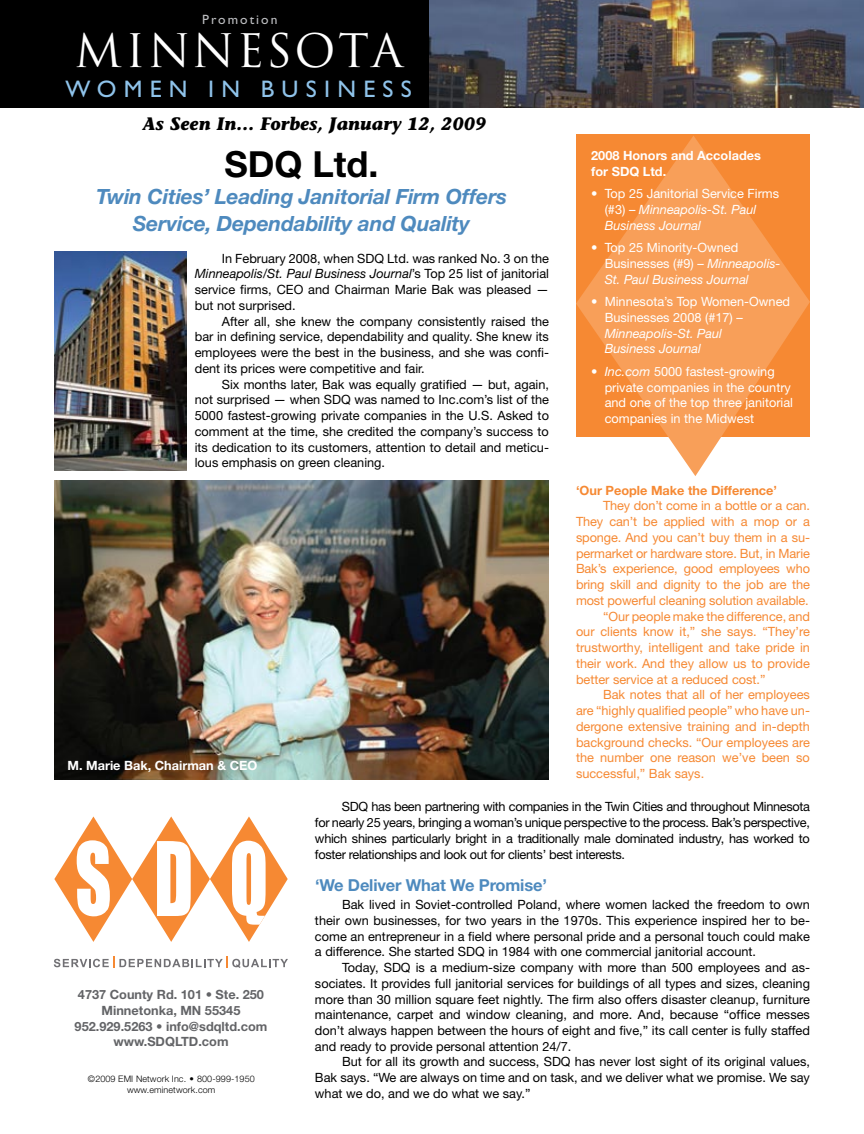
<style>
.page{position:relative;width:864px;height:1134px;background:#fff}
.page>*{position:absolute;margin:0;border:0;box-sizing:border-box;transform-origin:0 0}
.t1{font:45px "Trajan";letter-spacing:.05em;color:#fff}
.t2{font:700 36px "Helvetica Neue";color:#000}
.t3{font:24px "Gill Sans";letter-spacing:.3em;color:#8fc3ea}
.t4{font:italic 700 21px/27px "Helvetica Neue";letter-spacing:-.01em;color:#4e8abe;text-align:center}
.t5{font:italic 700 18px "Stone Informal";color:#000}
.t6{font:700 16.5px "Helvetica Neue";letter-spacing:-.01em;color:#4e8abe}
.t7{font:13.5px "Gill Sans";letter-spacing:.15em;color:#bcbdc0}
.t8{font:12.75px/15.8px "Helvetica Neue";color:#000;text-align:justify}
.t9{font:12.75px "Helvetica Neue";color:#f68933}
.t10{font:12.75px/15.8px "Helvetica Neue";color:#fff}
.t11{font:italic 12.75px/15.8px "Helvetica Neue";color:#fff}
.t12{font:700 12.75px/15.8px "Helvetica Neue";color:#636467;text-align:center}
.t13{font:700 12.75px/15.8px "Helvetica Neue";color:#fff}
.t14{font:700 12.75px "Helvetica Neue";color:#f68933}
.t15{font:300 9px/10.8px "Helvetica Neue";letter-spacing:.01em;color:#000;text-align:center}
.s1{font-style:italic}
.s2{font-style:normal}
</style>
<div class="page">
<div style="left:0;top:0;width:430px;height:108px;background:#000"></div>
<img style="left:430px;top:0;width:434px;height:108px">
<svg style="left:54px;top:956px;width:234px;height:12px"></svg>
<svg style="left:54px;top:816px;width:234px;height:126px"></svg>
<img style="left:54px;top:251px;width:132px;height:219px">
<img style="left:55px;top:481px;width:494px;height:298px">
<svg style="left:576px;top:136px;width:234px;height:340px;background:#f79f5a"></svg>
<p class="t7" style="left:202px;top:11px;width:77px">Promotion</p>
<h1 class="t1" style="left:74px;top:24px;width:330px">MINNESOTA</h1>
<h3 class="t3" style="left:66px;top:76px;width:348px">WOMEN IN BUSINESS</h3>
<h3 class="t5" style="left:143px;top:113px;width:345px">As Seen In… Forbes, January 12, 2009</h3>
<h2 class="t2" style="left:224px;top:142px;width:156px">SDQ Ltd.</h2>
<h3 class="t4" style="left:96px;top:182px;width:412px">Twin Cities’ Leading Janitorial Firm Offers<br>Service, Dependability and Quality</h3>
<p class="t8" style="left:195px;top:250px;width:356px;text-indent:27px">In February 2008, when SDQ Ltd. was ranked No. 3 on the <span class="s1">Minneapolis/St. Paul Business Journal</span>’s Top 25 list of janitorial service firms, CEO and Chairman Marie Bak was pleased — but not surprised.</p>
<p class="t8" style="left:195px;top:313px;width:356px;text-indent:27px">After all, she knew the company consistently raised the bar in defining service, dependability and quality. She knew its employees were the best in the business, and she was confi&shy;dent its prices were competitive and fair.</p>
<p class="t8" style="left:195px;top:376px;width:356px;text-indent:27px">Six months later, Bak was equally gratified — but, again, not surprised — when SDQ was named to Inc.com’s list of the 5000 fastest-growing private companies in the U.S. Asked to comment at the time, she credited the company’s success to its dedication to its customers, attention to detail and meticu&shy;lous emphasis on green cleaning.</p>
<p class="t13" style="left:68px;top:757px;width:191px">M. Marie Bak, Chairman &amp; CEO</p>
<p class="t13" style="left:591px;top:147px;width:171px">2008 Honors and Accolades for SDQ Ltd.</p>
<p class="t11" style="left:605px;top:185px;width:176px;text-indent:-14px"><span class="s2">• Top 25 Janitorial Service Firms (#3) –</span> Minneapolis-St. Paul<br>Business Journal</p>
<p class="t10" style="left:605px;top:239px;width:177px;text-indent:-14px">• Top 25 Minority-Owned<br>Businesses (#9) – <span class="s1">Minneapolis-<br>St. Paul Business Journal</span></p>
<p class="t10" style="left:605px;top:293px;width:187px;text-indent:-14px">• Minnesota’s Top Women-Owned<br>Businesses 2008 (#17) –</p>
<p class="t11" style="left:605px;top:325px;width:119px">Minneapolis-St. Paul<br>Business Journal</p>
<p class="t10" style="left:605px;top:363px;width:190px;text-indent:-14px"><span class="s1">• Inc.com</span> 5000 fastest-growing private companies in the country and one of the top three janitorial companies in the Midwest</p>
<p class="t14" style="left:576px;top:482px;width:203px">‘Our People Make the Difference’</p>
<p class="t9" style="left:603px;top:498px;width:209px">They don’t come in a bottle or a can.</p>
<p class="t9" style="left:576px;top:514px;width:236px">They can’t be applied with a mop or a</p>
<p class="t9" style="left:576px;top:530px;width:235px">sponge. And you can’t buy them in a su-</p>
<p class="t9" style="left:576px;top:546px;width:235px">permarket or hardware store. But, in Marie</p>
<p class="t9" style="left:576px;top:561px;width:235px">Bak’s experience, good employees who</p>
<p class="t9" style="left:576px;top:577px;width:235px">bring skill and dignity to the job are the</p>
<p class="t9" style="left:576px;top:593px;width:234px">most powerful cleaning solution available.</p>
<p class="t9" style="left:603px;top:609px;width:209px">“Our people make the difference, and</p>
<p class="t9" style="left:576px;top:624px;width:236px">our clients know it,” she says. “They’re</p>
<p class="t9" style="left:576px;top:640px;width:235px">trustworthy, intelligent and take pride in</p>
<p class="t9" style="left:576px;top:656px;width:236px">their work. And they allow us to provide</p>
<p class="t9" style="left:576px;top:672px;width:191px">better service at a reduced cost.”</p>
<p class="t9" style="left:603px;top:687px;width:209px">Bak notes that all of her employees</p>
<p class="t9" style="left:576px;top:703px;width:235px">are “highly qualified people” who have un-</p>
<p class="t9" style="left:576px;top:719px;width:235px">dergone extensive training and in-depth</p>
<p class="t9" style="left:576px;top:735px;width:235px">background checks. “Our employees are</p>
<p class="t9" style="left:576px;top:750px;width:235px">the number one reason we’ve been so</p>
<p class="t9" style="left:576px;top:766px;width:130px">successful,” Bak says.</p>
<p class="t12" style="left:75px;top:986px;width:194px">4737 County Rd. 101 • Ste. 250<br>Minnetonka, MN 55345<br>952.929.5263 • info@sdqltd.com www.SDQLTD.com</p>
<p class="t15" style="left:88px;top:1073px;width:169px">©2009 EMI Network Inc. • 800-999-1950 www.eminetwork.com</p>
<p class="t8" style="left:315px;top:799px;width:497px;text-indent:27px">SDQ has been partnering with companies in the Twin Cities and throughout Minnesota for nearly 25 years, bringing a woman’s unique perspective to the process. Bak’s perspective, which shines particularly bright in a traditionally male dominated industry, has worked to foster relationships and look out for clients’ best interests.</p>
<p class="t6" style="left:315px;top:875px;width:234px">‘We Deliver What We Promise’</p>
<p class="t8" style="left:315px;top:896px;width:497px;text-indent:27px">Bak lived in Soviet-controlled Poland, where women lacked the freedom to own their own businesses, for two years in the 1970s. This experience inspired her to be&shy;come an entrepreneur in a field where personal pride and a personal touch could make a difference. She started SDQ in 1984 with one commercial janitorial account.</p>
<p class="t8" style="left:315px;top:959px;width:497px;text-indent:27px">Today, SDQ is a medium-size company with more than 500 employees and as&shy;sociates. It provides full janitorial services for buildings of all types and sizes, cleaning more than 30 million square feet nightly. The firm also offers disaster cleanup, furniture maintenance, carpet and window cleaning, and more. And, because “office messes don’t always happen between the hours of eight and five,” its call center is fully staffed and ready to provide personal attention 24/7.</p>
<p class="t8" style="left:315px;top:1054px;width:496px;text-indent:27px">But for all its growth and success, SDQ has never lost sight of its original values, Bak says. “We are always on time and on task, and we deliver what we promise. We say what we do, and we do what we say.”</p>
</div>
